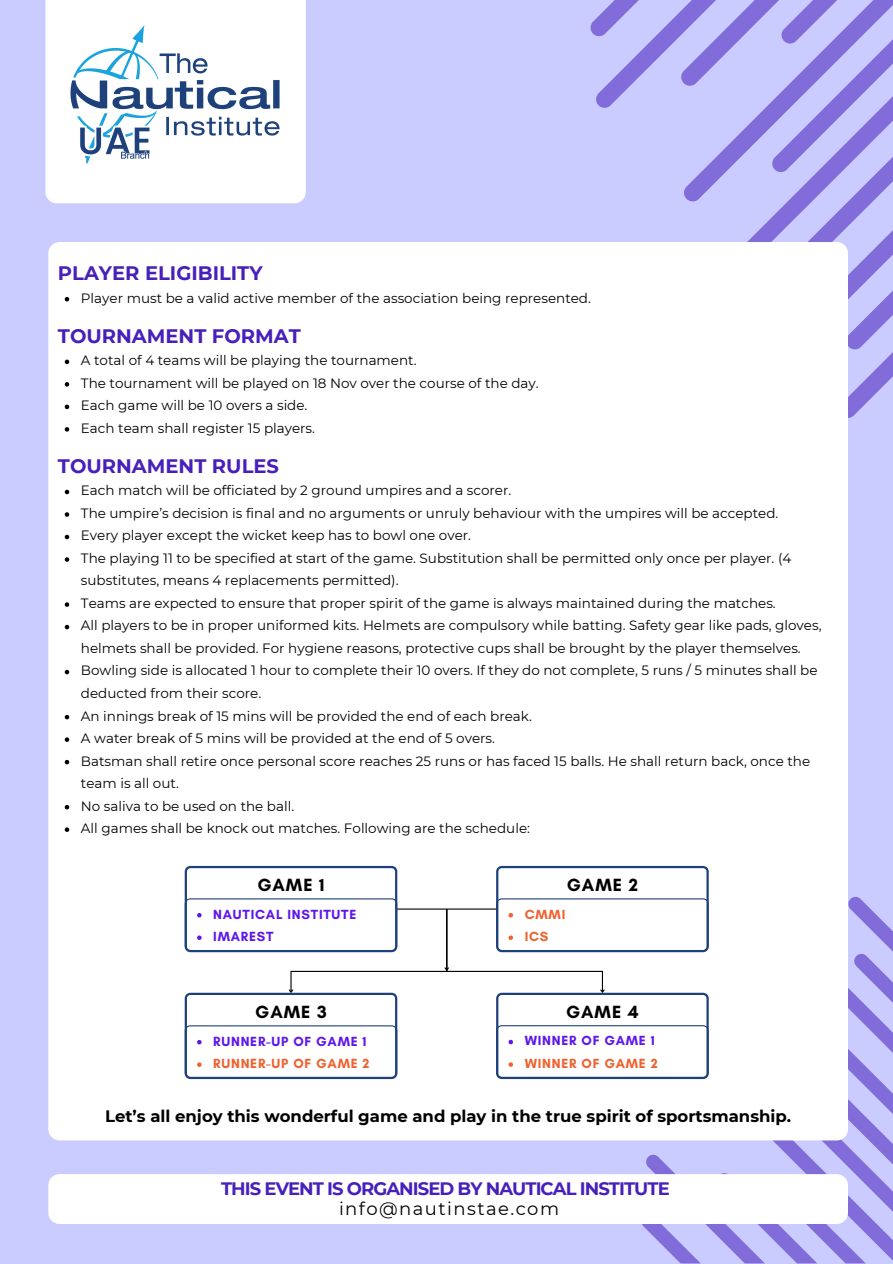
<style>
.page{position:relative;width:893px;height:1264px;background:#fff}
.page>*{position:absolute;margin:0;border:0;box-sizing:border-box;transform-origin:0 0}
.t1{font:700 19.5px "Montserrat";color:#4720bb}
.t2{font:700 18px "Montserrat";letter-spacing:-.05em;color:#4720bb}
.t3{font:700 18px "Glacial Indifference";letter-spacing:.055em;color:#000}
.t4{font:18px "Montserrat";letter-spacing:.08em;color:#000}
.t5{font:700 16.5px "Montserrat";color:#000}
.t6{font:13.5px/22.5px "Montserrat";color:#000}
.t7{font:700 13.5px/22.5px "Glacial Indifference";letter-spacing:.055em;color:#5e17eb}
.t8{font:700 13.5px/22.5px "Glacial Indifference";letter-spacing:.055em;color:#ef6230}
</style>
<div class="page">
<div style="left:0;top:0;width:892px;height:1263px;background:#caccff"></div>
<div style="left:45px;top:0;width:261px;height:203px;background:#fff"></div>
<img style="left:68px;top:22px;width:215px;height:160px">
<svg style="left:590px;top:0;width:302px;height:418px"></svg>
<div style="left:48px;top:242px;width:799px;height:898px;background:#fff;border-radius:11px"></div>
<div style="left:48px;top:1174px;width:799px;height:49px;background:#fff;border-radius:11px"></div>
<svg style="left:65px;top:490px;width:4px;height:4px"></svg>
<svg style="left:65px;top:512px;width:4px;height:5px"></svg>
<svg style="left:65px;top:535px;width:4px;height:4px"></svg>
<svg style="left:65px;top:557px;width:4px;height:5px"></svg>
<svg style="left:65px;top:602px;width:4px;height:5px"></svg>
<svg style="left:65px;top:625px;width:4px;height:4px"></svg>
<svg style="left:65px;top:670px;width:4px;height:4px"></svg>
<svg style="left:65px;top:715px;width:4px;height:4px"></svg>
<svg style="left:65px;top:737px;width:4px;height:5px"></svg>
<svg style="left:65px;top:760px;width:4px;height:4px"></svg>
<svg style="left:65px;top:805px;width:4px;height:4px"></svg>
<svg style="left:65px;top:827px;width:4px;height:5px"></svg>
<svg style="left:65px;top:297px;width:4px;height:4px"></svg>
<svg style="left:65px;top:359px;width:4px;height:5px"></svg>
<svg style="left:65px;top:382px;width:4px;height:4px"></svg>
<svg style="left:65px;top:404px;width:4px;height:5px"></svg>
<svg style="left:65px;top:427px;width:4px;height:4px"></svg>
<svg style="left:185px;top:865px;width:707px;height:398px"></svg>
<h1 class="t1" style="left:58px;top:261px;width:206px">PLAYER ELIGIBILITY</h1>
<p class="t6" style="left:81px;top:286px;width:511px">Player must be a valid active member of the association being represented.</p>
<h1 class="t1" style="left:58px;top:324px;width:244px">TOURNAMENT FORMAT</h1>
<p class="t6" style="left:81px;top:349px;width:459px">A total of 4 teams will be playing the tournament.<br>The tournament will be played on 18 Nov over the course of the day.<br>Each game will be 10 overs a side.<br>Each team shall register 15 players.</p>
<h1 class="t1" style="left:58px;top:454px;width:222px">TOURNAMENT RULES</h1>
<p class="t6" style="left:81px;top:479px;width:742px">Each match will be officiated by 2 ground umpires and a scorer.<br>The umpire’s decision is final and no arguments or unruly behaviour with the umpires will be accepted.<br>Every player except the wicket keep has to bowl one over.<br>The playing 11 to be specified at start of the game. Substitution shall be permitted only once per player. (4 substitutes, means 4 replacements permitted).<br>Teams are expected to ensure that proper spirit of the game is always maintained during the matches.<br>All players to be in proper uniformed kits. Helmets are compulsory while batting. Safety gear like pads, gloves, helmets shall be provided. For hygiene reasons, protective cups shall be brought by the player themselves.<br>Bowling side is allocated 1 hour to complete their 10 overs. If they do not complete, 5 runs / 5 minutes shall be deducted from their score.<br>An innings break of 15 mins will be provided the end of each break.<br>A water break of 5 mins will be provided at the end of 5 overs.<br>Batsman shall retire once personal score reaches 25 runs or has faced 15 balls. He shall return back, once the team is all out.<br>No saliva to be used on the ball.<br>All games shall be knock out matches. Following are the schedule:</p>
<h2 class="t3" style="left:257px;top:873px;width:69px">GAME 1</h2>
<p class="t7" style="left:213px;top:902px;width:144px">NAUTICAL INSTITUTE<br>IMAREST</p>
<h2 class="t3" style="left:255px;top:1000px;width:73px">GAME 3</h2>
<p class="t7" style="left:213px;top:1029px;width:155px">RUNNER-UP OF GAME 1</p>
<p class="t8" style="left:213px;top:1052px;width:158px">RUNNER-UP OF GAME 2</p>
<h2 class="t3" style="left:566px;top:873px;width:73px">GAME 2</h2>
<p class="t8" style="left:524px;top:902px;width:42px">CMMI<br>ICS</p>
<h2 class="t3" style="left:566px;top:1000px;width:74px">GAME 4</h2>
<p class="t7" style="left:524px;top:1029px;width:132px">WINNER OF GAME 1</p>
<p class="t8" style="left:524px;top:1051px;width:135px">WINNER OF GAME 2</p>
<p class="t5" style="left:105px;top:1106px;width:687px">Let’s all enjoy this wonderful game and play in the true spirit of sportsmanship.</p>
<h2 class="t2" style="left:221px;top:1177px;width:450px">THIS EVENT IS ORGANISED BY NAUTICAL INSTITUTE</h2>
<h2 class="t4" style="left:339px;top:1197px;width:221px">info@nautinstae.com</h2>
</div>
